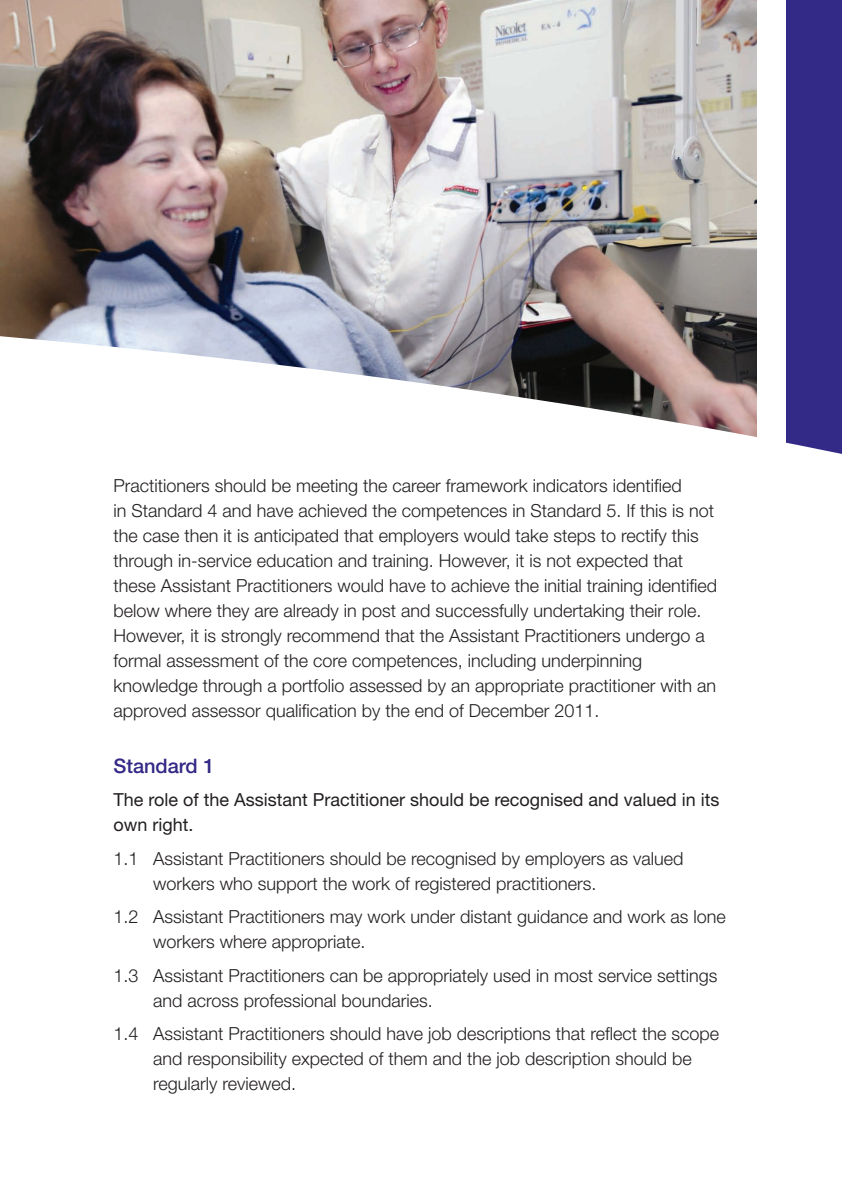
<style>
.page{position:relative;width:842px;height:1191px;background:#fff}
.page>*{position:absolute;margin:0;border:0;box-sizing:border-box;transform-origin:0 0}
.t1{font:500 20px "Helvetica Neue";color:#332986}
.t2{font:300 18px/25px "Helvetica Neue";color:#231f20}
.t3{font:18px/25px "Helvetica Neue";color:#231f20}
</style>
<div class="page">
<img style="left:0;top:0;width:757px;height:270px">
<div style="left:785px;top:0;width:57px;height:472px;background:#332986"></div>
<svg style="left:0;top:270px;width:842px;height:202px"></svg>
<div style="left:757px;top:0;width:28px;height:461px;background:#fff"></div>
<p class="t2" style="left:113px;top:475px;width:605px">Practitioners should be meeting the career framework indicators identified<br>in Standard 4 and have achieved the competences in Standard 5. If this is not the case then it is anticipated that employers would take steps to rectify this through in-service education and training. However, it is not expected that these Assistant Practitioners would have to achieve the initial training identified below where they are already in post and successfully undertaking their role.<br>However, it is strongly recommend that the Assistant Practitioners undergo a formal assessment of the core competences, including underpinning knowledge through a portfolio assessed by an appropriate practitioner with an approved assessor qualification by the end of December 2011.</p>
<p class="t1" style="left:113px;top:758px;width:103px">Standard 1</p>
<p class="t3" style="left:113px;top:789px;width:608px">The role of the Assistant Practitioner should be recognised and valued in its own right.</p>
<p class="t2" style="left:153px;top:847px;width:532px;text-indent:-40px">1.1 Assistant Practitioners should be recognised by employers as valued workers who support the work of registered practitioners.</p>
<p class="t2" style="left:153px;top:906px;width:574px;text-indent:-40px">1.2 Assistant Practitioners may work under distant guidance and work as lone workers where appropriate.</p>
<p class="t2" style="left:153px;top:964px;width:566px;text-indent:-40px">1.3 Assistant Practitioners can be appropriately used in most service settings and across professional boundaries.</p>
<p class="t2" style="left:153px;top:1023px;width:568px;text-indent:-40px">1.4 Assistant Practitioners should have job descriptions that reflect the scope and responsibility expected of them and the job description should be regularly reviewed.</p>
</div>
